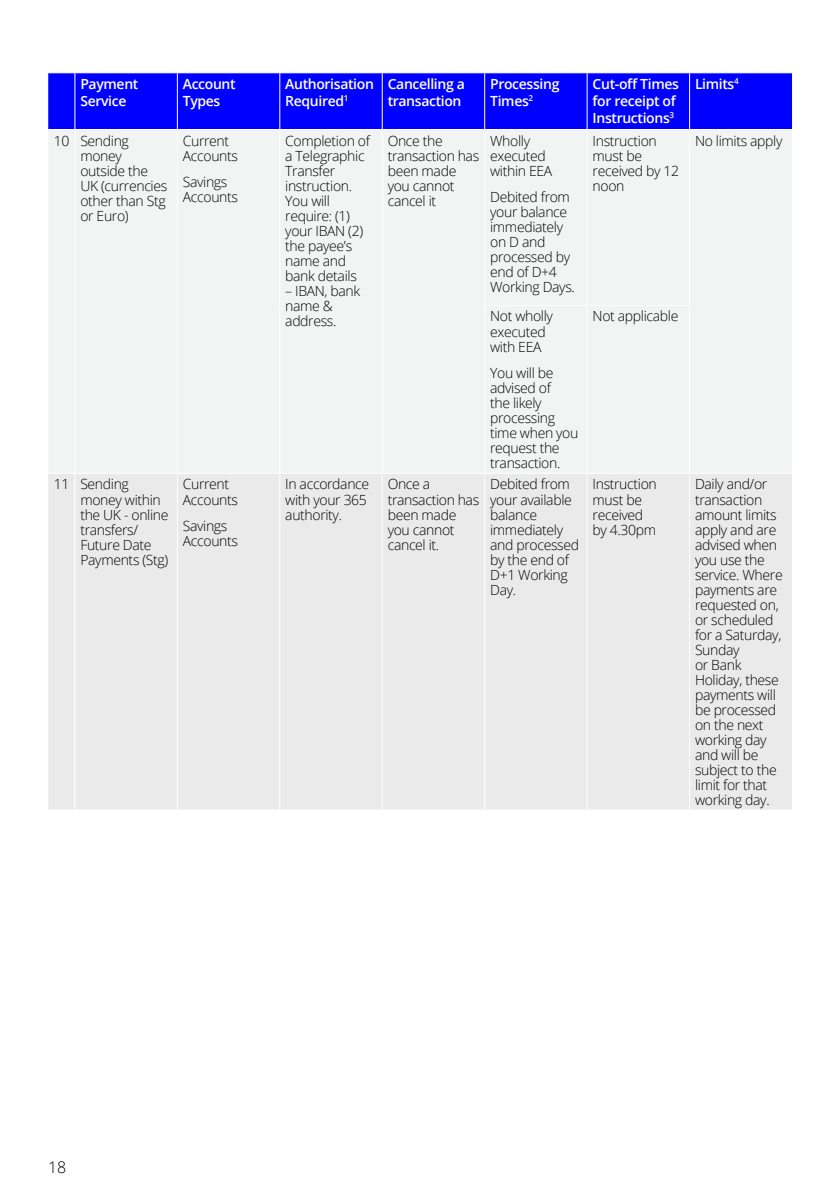
<style>
.page{position:relative;width:840px;height:1191px;background:#fff}
.page>*{position:absolute;margin:0;border:0;box-sizing:border-box;transform-origin:0 0}
.t1{font:300 16px "Open Sans";color:#000}
.BOI_Table_body_copy{font:300 14px/15px "Open Sans";letter-spacing:-.025em;color:#000}
.BOI_table_header{font:600 14px/16.8px "Open Sans";letter-spacing:-.025em;color:#fff}
</style>
<div class="page">
<div style="left:48px;top:73px;width:743px;height:56px;background:#00f"></div>
<div style="left:49px;top:130px;width:742px;height:343px;background:#f2f3f3"></div>
<div style="left:48px;top:474px;width:743px;height:335px;background:#eaeaeb"></div>
<svg style="left:48px;top:72px;width:27px;height:1px"></svg>
<hr style="left:74px;top:73px;width:1px;height:56px;background:#fff">
<hr style="left:177px;top:73px;width:1px;height:56px;background:#fff">
<hr style="left:279px;top:73px;width:1px;height:56px;background:#fff">
<hr style="left:381px;top:73px;width:1px;height:56px;background:#fff">
<hr style="left:484px;top:73px;width:1px;height:56px;background:#fff">
<hr style="left:586px;top:73px;width:1px;height:56px;background:#fff">
<hr style="left:688px;top:73px;width:1px;height:56px;background:#fff">
<hr style="left:74px;top:130px;width:1px;height:175px;background:#fff">
<hr style="left:177px;top:130px;width:1px;height:175px;background:#fff">
<hr style="left:279px;top:130px;width:1px;height:175px;background:#fff">
<hr style="left:381px;top:130px;width:1px;height:175px;background:#fff">
<hr style="left:74px;top:305px;width:1px;height:168px;background:#fff">
<hr style="left:177px;top:305px;width:1px;height:168px;background:#fff">
<hr style="left:279px;top:305px;width:1px;height:168px;background:#fff">
<hr style="left:381px;top:305px;width:1px;height:168px;background:#fff">
<hr style="left:484px;top:130px;width:1px;height:175px;background:#fff">
<hr style="left:586px;top:130px;width:1px;height:175px;background:#fff">
<hr style="left:688px;top:130px;width:1px;height:175px;background:#fff">
<hr style="left:484px;top:305px;width:102px;height:1px;background:#fff">
<hr style="left:484px;top:306px;width:1px;height:167px;background:#fff">
<hr style="left:586px;top:305px;width:103px;height:1px;background:#fff">
<hr style="left:586px;top:306px;width:1px;height:167px;background:#fff">
<hr style="left:688px;top:306px;width:1px;height:167px;background:#fff">
<svg style="left:48px;top:809px;width:26px;height:1px"></svg>
<hr style="left:74px;top:474px;width:1px;height:335px;background:#fff">
<hr style="left:177px;top:474px;width:1px;height:335px;background:#fff">
<hr style="left:279px;top:474px;width:1px;height:335px;background:#fff">
<hr style="left:381px;top:474px;width:1px;height:335px;background:#fff">
<hr style="left:484px;top:474px;width:1px;height:335px;background:#fff">
<hr style="left:586px;top:474px;width:1px;height:335px;background:#fff">
<hr style="left:688px;top:474px;width:1px;height:335px;background:#fff">
<p class="BOI_table_header" style="left:80px;top:75px;width:59px">Payment<br>Service</p>
<p class="BOI_table_header" style="left:183px;top:75px;width:54px">Account<br>Types</p>
<p class="BOI_table_header" style="left:285px;top:75px;width:90px">Authorisation<br>Required<sup>1</sup></p>
<p class="BOI_table_header" style="left:387px;top:75px;width:79px">Cancelling a transaction</p>
<p class="BOI_table_header" style="left:490px;top:75px;width:71px">Processing<br>Times<sup>2</sup></p>
<p class="BOI_table_header" style="left:592px;top:75px;width:88px">Cut-off Times for receipt of<br>Instructions<sup>3</sup></p>
<p class="BOI_table_header" style="left:694px;top:75px;width:45px">Limits<sup>4</sup></p>
<p class="BOI_Table_body_copy" style="left:54px;top:133px;width:17px">10</p>
<p class="BOI_Table_body_copy" style="left:80px;top:133px;width:88px">Sending money outside the<br>UK (currencies other than Stg or Euro)</p>
<p class="BOI_Table_body_copy" style="left:183px;top:133px;width:57px">Current<br>Accounts</p>
<p class="BOI_Table_body_copy" style="left:183px;top:174px;width:57px">Savings<br>Accounts</p>
<p class="BOI_Table_body_copy" style="left:54px;top:476px;width:17px">11</p>
<p class="BOI_Table_body_copy" style="left:80px;top:476px;width:90px">Sending money within the UK - online transfers/<br>Future Date<br>Payments (Stg)</p>
<p class="BOI_Table_body_copy" style="left:183px;top:476px;width:57px">Current<br>Accounts</p>
<p class="BOI_Table_body_copy" style="left:183px;top:518px;width:57px">Savings<br>Accounts</p>
<p class="BOI_Table_body_copy" style="left:285px;top:133px;width:86px">Completion of a Telegraphic<br>Transfer instruction.<br>You will require: (1) your IBAN (2) the payee’s name and bank details</p>
<p class="BOI_Table_body_copy" style="left:285px;top:283px;width:77px">– IBAN, bank name &amp; address.</p>
<p class="BOI_Table_body_copy" style="left:387px;top:133px;width:93px">Once the transaction has been made you cannot cancel it</p>
<p class="BOI_Table_body_copy" style="left:490px;top:133px;width:64px">Wholly executed within EEA</p>
<p class="BOI_Table_body_copy" style="left:490px;top:189px;width:86px">Debited from your balance immediately on D and processed by end of D+4<br>Working Days.</p>
<p class="BOI_Table_body_copy" style="left:490px;top:308px;width:64px">Not wholly executed with EEA</p>
<p class="BOI_Table_body_copy" style="left:490px;top:365px;width:90px">You will be advised of<br>the likely processing time when you request the transaction.</p>
<p class="BOI_Table_body_copy" style="left:592px;top:133px;width:88px">Instruction must be received by 12 noon</p>
<p class="BOI_Table_body_copy" style="left:694px;top:133px;width:89px">No limits apply</p>
<p class="BOI_Table_body_copy" style="left:592px;top:308px;width:87px">Not applicable</p>
<p class="BOI_Table_body_copy" style="left:285px;top:476px;width:85px">In accordance with your 365 authority.</p>
<p class="BOI_Table_body_copy" style="left:387px;top:476px;width:93px">Once a transaction has been made you cannot cancel it.</p>
<p class="BOI_Table_body_copy" style="left:490px;top:476px;width:90px">Debited from your available balance immediately and processed by the end of<br>D+1 Working<br>Day.</p>
<p class="BOI_Table_body_copy" style="left:592px;top:476px;width:66px">Instruction must be received by 4.30pm</p>
<p class="BOI_Table_body_copy" style="left:694px;top:476px;width:89px">Daily and/or transaction amount limits apply and are advised when you use the service. Where payments are requested on, or scheduled for a Saturday,<br>Sunday<br>or Bank<br>Holiday, these payments will be processed on the next working day and will be subject to the limit for that working day.</p>
<p class="t1" style="left:48px;top:1156px;width:20px">18</p>
</div>
